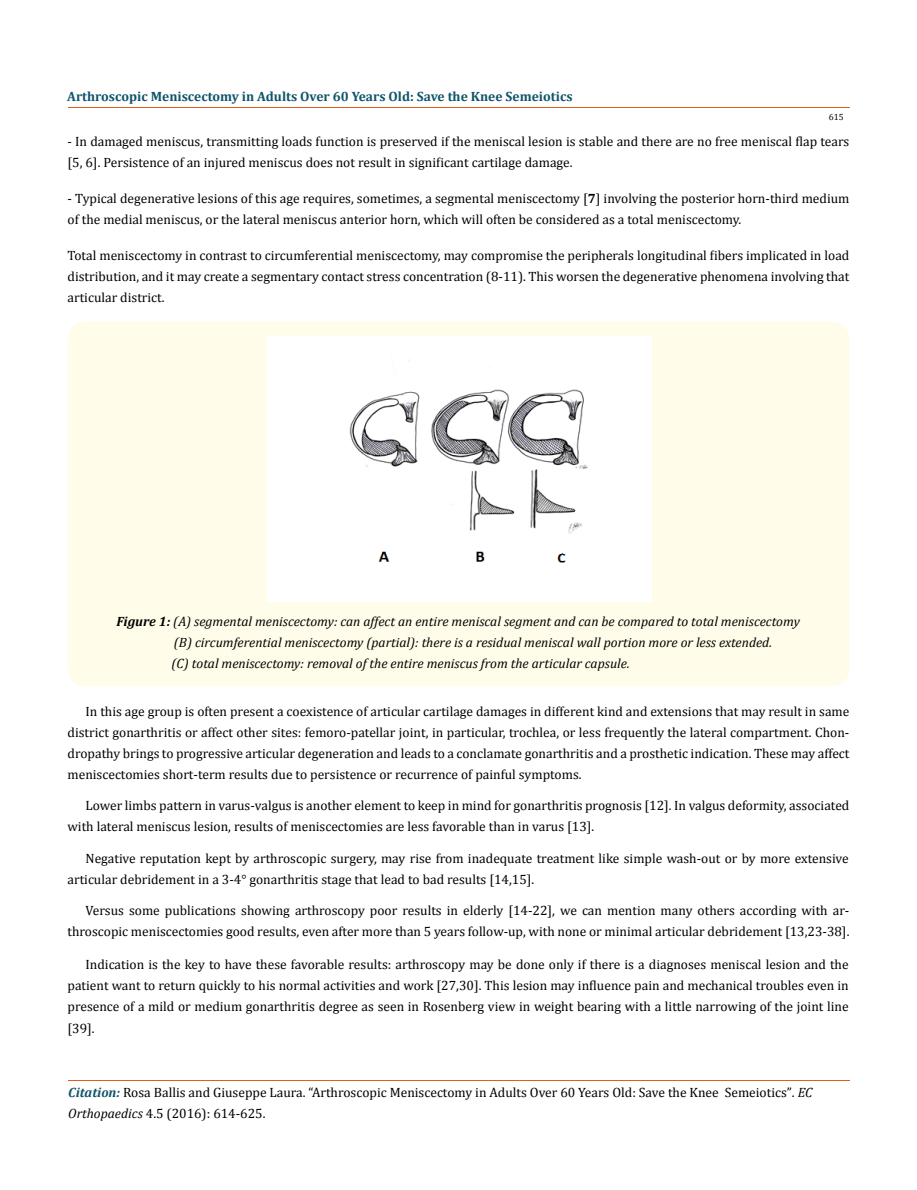
<style>
.page{position:relative;width:917px;height:1190px;background:#fff}
.page>*{position:absolute;margin:0;border:0;box-sizing:border-box;transform-origin:0 0}
.t1{font:13.5px/21px "Cambria";color:#000}
.t2{font:italic 13.5px/21px "Cambria";color:#000}
.t3{font:700 13.5px "Cambria";color:#0e546a}
.t4{font:9px "Cambria";color:#000}
.s1{font-weight:700}
.s2{font-weight:700;font-style:italic;color:#0e546a}
.s3{font-size:13.35px}
.s4{font-style:italic}
</style>
<div class="page">
<hr style="left:68px;top:108px;width:781px;height:1px;background:#e05d1a">
<hr style="left:68px;top:1080px;width:781px;height:1px;background:#e05d1a">
<div style="left:68px;top:321px;width:781px;height:365px;background:#fffde9;border-radius:18px"></div>
<img style="left:267px;top:337px;width:384px;height:264px">
<p class="t3" style="left:67px;top:86px;width:507px">Arthroscopic Meniscectomy in Adults Over 60 Years Old: Save the Knee Semeiotics</p>
<p class="t4" style="left:828px;top:112px;width:16px">615</p>
<p class="t1" style="left:68px;top:130px;width:783px">- In damaged meniscus, transmitting loads function is preserved if the meniscal lesion is stable and there are no free meniscal flap tears [5, 6]. Persistence of an injured meniscus does not result in significant cartilage damage.</p>
<p class="t1" style="left:68px;top:188px;width:783px">- Typical degenerative lesions of this age requires, sometimes, a segmental meniscectomy [<span class="s1">7</span>] involving the posterior horn-third medium of the medial meniscus, or the lateral meniscus anterior horn, which will often be considered as a total meniscectomy.</p>
<p class="t1" style="left:68px;top:245px;width:783px;text-align:justify">Total meniscectomy in contrast to circumferential meniscectomy, may compromise the peripherals longitudinal fibers implicated in load distribution, and it may create a segmentary contact stress concentration (8-11). This worsen the degenerative phenomena involving that articular district.</p>
<p class="t2" style="left:171px;top:610px;width:630px;text-indent:-55px"><span class="s1">Figure 1:</span> (A) segmental meniscectomy: can affect an entire meniscal segment and can be compared to total meniscectomy (B) circumferential meniscectomy (partial): there is a residual meniscal wall portion more or less extended.<br>(C) total meniscectomy: removal of the entire meniscus from the articular capsule.</p>
<p class="t1" style="left:67px;top:701px;width:783px;text-align:justify;text-indent:18px">In this age group is often present a coexistence of articular cartilage damages in different kind and extensions that may result in same district gonarthritis or affect other sites: femoro-patellar joint, in particular, trochlea, or less frequently the lateral compartment. Chon&shy;dropathy brings to progressive articular degeneration and leads to a conclamate gonarthritis and a prosthetic indication. These may affect meniscectomies short-term results due to persistence or recurrence of painful symptoms.</p>
<p class="t1" style="left:67px;top:795px;width:783px;text-indent:18px">Lower limbs pattern in varus-valgus is another element to keep in mind for gonarthritis prognosis [12]. In valgus deformity, associated with lateral meniscus lesion, results of meniscectomies are less favorable than in varus [13].</p>
<p class="t1" style="left:67px;top:847px;width:782px;text-indent:18px">Negative reputation kept by arthroscopic surgery, may rise from inadequate treatment like simple wash-out or by more extensive articular debridement in a 3-4° gonarthritis stage that lead to bad results [14,15].</p>
<p class="t1" style="left:67px;top:900px;width:783px;text-align:right">Versus some publications showing arthroscopy poor results in elderly [14-22], we can mention many others according with ar&shy;throscopic meniscectomies good results, even after more than 5 years follow-up, with none or minimal articular debridement [13,23-38].</p>
<p class="t1" style="left:67px;top:954px;width:782px;text-align:justify;text-indent:18px">Indication is the key to have these favorable results: arthroscopy may be done only if there is a diagnoses meniscal lesion and the patient want to return quickly to his normal activities and work [27,30]. This lesion may influence pain and mechanical troubles even in presence of a mild or medium gonarthritis degree as seen in Rosenberg view in weight bearing with a little narrowing of the joint line [39].</p>
<p class="t1" style="left:68px;top:1081px;width:745px"><span class="s2">Citation:</span> Rosa Ballis and Giuseppe Laura. “Arthroscopic Meniscectomy in Adults Over 60 Years Old: Save the Knee Semeiotics”<span class="s3">.</span> <span class="s4">EC<br>Orthopaedics</span> <span class="s3">4</span>.5 (2016): 614-625.</p>
</div>
